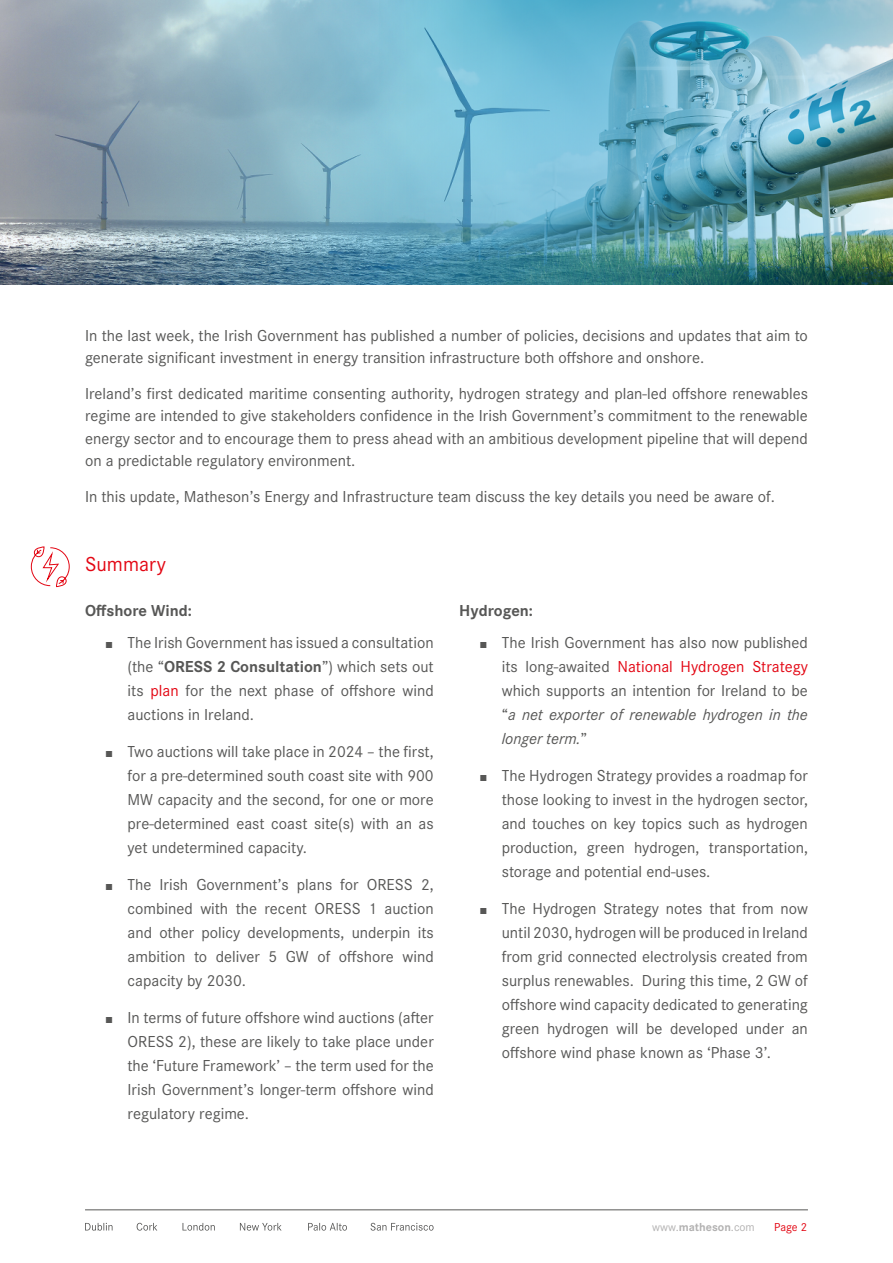
<style>
.page{position:relative;width:893px;height:1263px;background:#fff}
.page>*{position:absolute;margin:0;border:0;box-sizing:border-box;transform-origin:0 0}
.Body_1{font:21px "Corporate S Pro";color:#e30613}
.Body_1-2{font:16.5px/24px "Corporate S Pro";color:#575756;text-align:justify}
.Body_1-3{font:700 16.5px "Corporate S Pro";color:#575756}
.t1{font:12px "Corporate S Pro";color:#b3b2b2}
.t2{font:12px "Corporate S Pro";color:#e30613}
.s1{font-size:9px}
.s2{font-weight:700}
.s3{color:#e30613}
.s4{font-style:italic}
</style>
<div class="page">
<hr style="left:85px;top:1209px;width:723px;height:1px;background:#575756">
<svg style="left:85px;top:1223px;width:349px;height:7px"></svg>
<img style="left:0;top:0;width:379px;height:285px">
<img style="left:379px;top:0;width:514px;height:285px">
<svg style="left:30px;top:546px;width:40px;height:41px"></svg>
<p class="Body_1-2" style="left:85px;top:323px;width:724px;line-height:22.5px">In the last week, the Irish Government has published a number of policies, decisions and updates that aim to generate significant investment in energy transition infrastructure both offshore and onshore.</p>
<p class="Body_1-2" style="left:85px;top:381px;width:724px;line-height:22.5px">Ireland’s first dedicated maritime consenting authority, hydrogen strategy and plan-led offshore renewables regime are intended to give stakeholders confidence in the Irish Government’s commitment to the renewable energy sector and to encourage them to press ahead with an ambitious development pipeline that will depend on a predictable regulatory environment.</p>
<p class="Body_1-2" style="left:85px;top:483px;width:692px">In this update, Matheson’s Energy and Infrastructure team discuss the key details you need be aware of.</p>
<p class="Body_1" style="left:85px;top:548px;width:82px">Summary</p>
<p class="Body_1-3" style="left:85px;top:597px;width:108px">Offshore Wind:</p>
<p class="Body_1-2" style="left:128px;top:630px;width:308px;text-indent:-21px"><span class="s1">■</span> The Irish Government has issued a consultation (the “<span class="s2">ORESS 2 Consultation</span>”) which sets out its <span class="s3">plan</span> for the next phase of offshore wind auctions in Ireland.</p>
<p class="Body_1-2" style="left:128px;top:738px;width:308px;text-indent:-21px"><span class="s1">■</span> Two auctions will take place in 2024 – the first, for a pre-determined south coast site with 900<br>MW capacity and the second, for one or more pre-determined east coast site(s) with an as yet undetermined capacity.</p>
<p class="Body_1-2" style="left:128px;top:871px;width:308px;text-indent:-21px"><span class="s1">■</span> The Irish Government’s plans for ORESS 2, combined with the recent ORESS 1 auction and other policy developments, underpin its ambition to deliver 5 GW of offshore wind capacity by 2030.</p>
<p class="Body_1-2" style="left:128px;top:1004px;width:308px;text-indent:-21px"><span class="s1">■</span> In terms of future offshore wind auctions (after ORESS 2), these are likely to take place under the ‘Future Framework’ – the term used for the Irish Government’s longer-term offshore wind regulatory regime.</p>
<p class="Body_1-3" style="left:459px;top:597px;width:75px">Hydrogen:</p>
<p class="Body_1-2" style="left:502px;top:630px;width:308px;text-indent:-21px"><span class="s1">■</span> The Irish Government has also now published its long-awaited <span class="s3">National Hydrogen Strategy </span>which supports an intention for Ireland to be “<span class="s4">a net exporter of renewable hydrogen in the longer term.</span>”</p>
<p class="Body_1-2" style="left:502px;top:762px;width:308px;text-indent:-21px"><span class="s1">■</span> The Hydrogen Strategy provides a roadmap for those looking to invest in the hydrogen sector, and touches on key topics such as hydrogen production, green hydrogen, transportation, storage and potential end-uses.</p>
<p class="Body_1-2" style="left:502px;top:895px;width:308px;text-indent:-21px"><span class="s1">■</span> The Hydrogen Strategy notes that from now until 2030, hydrogen will be produced in Ireland from grid connected electrolysis created from surplus renewables. During this time, 2 GW of offshore wind capacity dedicated to generating green hydrogen will be developed under an offshore wind phase known as ‘Phase 3’.</p>
<p class="t1" style="left:652px;top:1218px;width:104px">www.<span class="s2">matheson</span>.com</p>
<p class="t2" style="left:774px;top:1218px;width:34px">Page 2</p>
</div>
